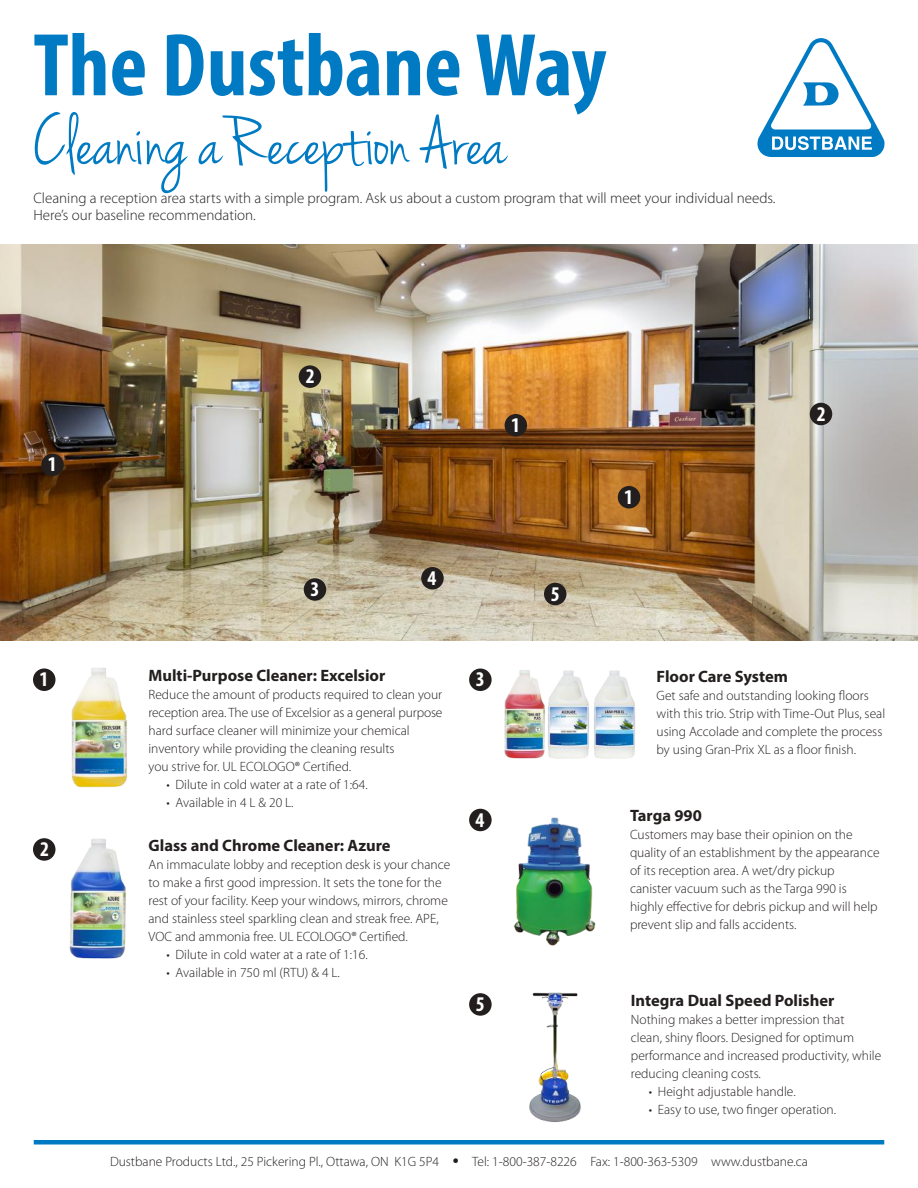
<style>
.page{position:relative;width:918px;height:1188px;background:#fff}
.page>*{position:absolute;margin:0;border:0;box-sizing:border-box;transform-origin:0 0}
.t1{font:700 condensed 90px "Myriad Pro";color:#007bc3}
.t2{font:75px "Jenna Sue";color:#007bc3}
.t3{font:700 condensed 21px "Myriad Pro";color:#fff}
.t4{font:700 16.5px "Myriad Pro";color:#241f1f}
.t5{font:300 15px/16.5px "Myriad Pro";color:#241f1f}
.t6{font:300 13.5px/18px "Myriad Pro";color:#241f1f}
.s1{font-weight:900;font-size:16.5px}
</style>
<div class="page">
<hr style="left:34px;top:1140px;width:850px;height:4px;background:#007bc3">
<svg style="left:757px;top:38px;width:128px;height:119px"></svg>
<img style="left:0;top:244px;width:918px;height:396px">
<div style="left:33px;top:838px;width:23px;height:23px;background:#241f1f;border-radius:50%"></div>
<div style="left:421px;top:567px;width:23px;height:23px;background:#241f1f;border-radius:50%"></div>
<div style="left:469px;top:809px;width:23px;height:22px;background:#241f1f;border-radius:50%"></div>
<div style="left:33px;top:668px;width:23px;height:23px;background:#241f1f;border-radius:50%"></div>
<div style="left:469px;top:669px;width:23px;height:22px;background:#241f1f;border-radius:50%"></div>
<div style="left:304px;top:578px;width:22px;height:23px;background:#241f1f;border-radius:50%"></div>
<div style="left:505px;top:414px;width:22px;height:22px;background:#241f1f;border-radius:50%"></div>
<div style="left:618px;top:486px;width:22px;height:22px;background:#241f1f;border-radius:50%"></div>
<div style="left:299px;top:365px;width:22px;height:23px;background:#241f1f;border-radius:50%"></div>
<div style="left:544px;top:583px;width:22px;height:22px;background:#241f1f;border-radius:50%"></div>
<div style="left:469px;top:993px;width:23px;height:23px;background:#241f1f;border-radius:50%"></div>
<img style="left:69px;top:839px;width:57px;height:120px">
<img style="left:55px;top:668px;width:73px;height:120px">
<img style="left:529px;top:992px;width:52px;height:130px">
<img style="left:514px;top:817px;width:81px;height:128px">
<div style="left:41px;top:454px;width:23px;height:22px;background:#241f1f;border-radius:50%"></div>
<div style="left:810px;top:403px;width:22px;height:22px;background:#241f1f;border-radius:50%"></div>
<img style="left:504px;top:670px;width:34px;height:89px">
<img style="left:601px;top:670px;width:34px;height:89px">
<img style="left:538px;top:670px;width:63px;height:89px">
<h1 class="t1" style="left:33px;top:9px;width:575px">The Dustbane Way</h1>
<h2 class="t2" style="left:33px;top:99px;width:475px">Cleaning a Reception Area</h2>
<p class="t5" style="left:33px;top:190px;width:744px">Cleaning a reception area starts with a simple program. Ask us about a custom program that will meet your individual needs.<br>Here’s our baseline recommendation.</p>
<h3 class="t3" style="left:48px;top:451px;width:10px">1</h3>
<h3 class="t3" style="left:306px;top:363px;width:10px">2</h3>
<h3 class="t3" style="left:511px;top:412px;width:10px">1</h3>
<h3 class="t3" style="left:311px;top:576px;width:10px">3</h3>
<h3 class="t3" style="left:427px;top:565px;width:10px">4</h3>
<p class="t4" style="left:148px;top:665px;width:238px">Multi-Purpose Cleaner: Excelsior</p>
<p class="t6" style="left:148px;top:685px;width:296px">Reduce the amount of products required to clean your reception area. The use of Excelsior as a general purpose hard surface cleaner will minimize your chemical inventory while providing the cleaning results<br>you strive for. UL ECOLOGO® Certified.</p>
<p class="t6" style="left:166px;top:775px;width:203px">• Dilute in cold water at a rate of 1:64.</p>
<p class="t6" style="left:166px;top:793px;width:129px">• Available in 4 L &amp; 20 L.</p>
<h3 class="t3" style="left:39px;top:666px;width:10px">1</h3>
<h3 class="t3" style="left:476px;top:666px;width:10px">3</h3>
<h3 class="t3" style="left:40px;top:836px;width:10px">2</h3>
<p class="t4" style="left:148px;top:834px;width:244px">Glass and Chrome Cleaner: Azure</p>
<p class="t6" style="left:148px;top:855px;width:303px">An immaculate lobby and reception desk is your chance to make a first good impression. It sets the tone for the rest of your facility. Keep your windows, mirrors, chrome and stainless steel sparkling clean and streak free. APE, VOC and ammonia free. UL ECOLOGO® Certified.</p>
<p class="t6" style="left:166px;top:945px;width:203px">• Dilute in cold water at a rate of 1:16.</p>
<p class="t6" style="left:166px;top:963px;width:175px">• Available in 750 ml (RTU) &amp; 4 L.</p>
<h3 class="t3" style="left:475px;top:806px;width:10px">4</h3>
<h3 class="t3" style="left:476px;top:991px;width:10px">5</h3>
<h3 class="t3" style="left:551px;top:580px;width:10px">5</h3>
<h3 class="t3" style="left:624px;top:484px;width:10px">1</h3>
<h3 class="t3" style="left:817px;top:400px;width:10px">2</h3>
<p class="t4" style="left:657px;top:666px;width:133px">Floor Care System</p>
<p class="t6" style="left:657px;top:687px;width:230px">Get safe and outstanding looking floors with this trio. Strip with Time-Out Plus, seal using Accolade and complete the process by using Gran-Prix XL as a floor finish.</p>
<p class="t4" style="left:630px;top:805px;width:73px">Targa 990</p>
<p class="t6" style="left:630px;top:826px;width:251px">Customers may base their opinion on the quality of an establishment by the appearance of its reception area. A wet/dry pickup canister vacuum such as the Targa 990 is highly effective for debris pickup and will help prevent slip and falls accidents.</p>
<p class="t4" style="left:631px;top:989px;width:205px">Integra Dual Speed Polisher</p>
<p class="t6" style="left:631px;top:1010px;width:252px">Nothing makes a better impression that<br>clean, shiny floors. Designed for optimum performance and increased productivity, while reducing cleaning costs.</p>
<p class="t6" style="left:649px;top:1082px;width:148px">• Height adjustable handle.</p>
<p class="t6" style="left:649px;top:1100px;width:189px">• Easy to use, two finger operation.</p>
<p class="t6" style="left:110px;top:1153px;width:699px">Dustbane Products Ltd., 25 Pickering Pl., Ottawa, ON K1G 5P4 <span class="s1">•</span> Tel: 1-800-387-8226 Fax: 1-800-363-5309 www.dustbane.ca</p>
</div>
